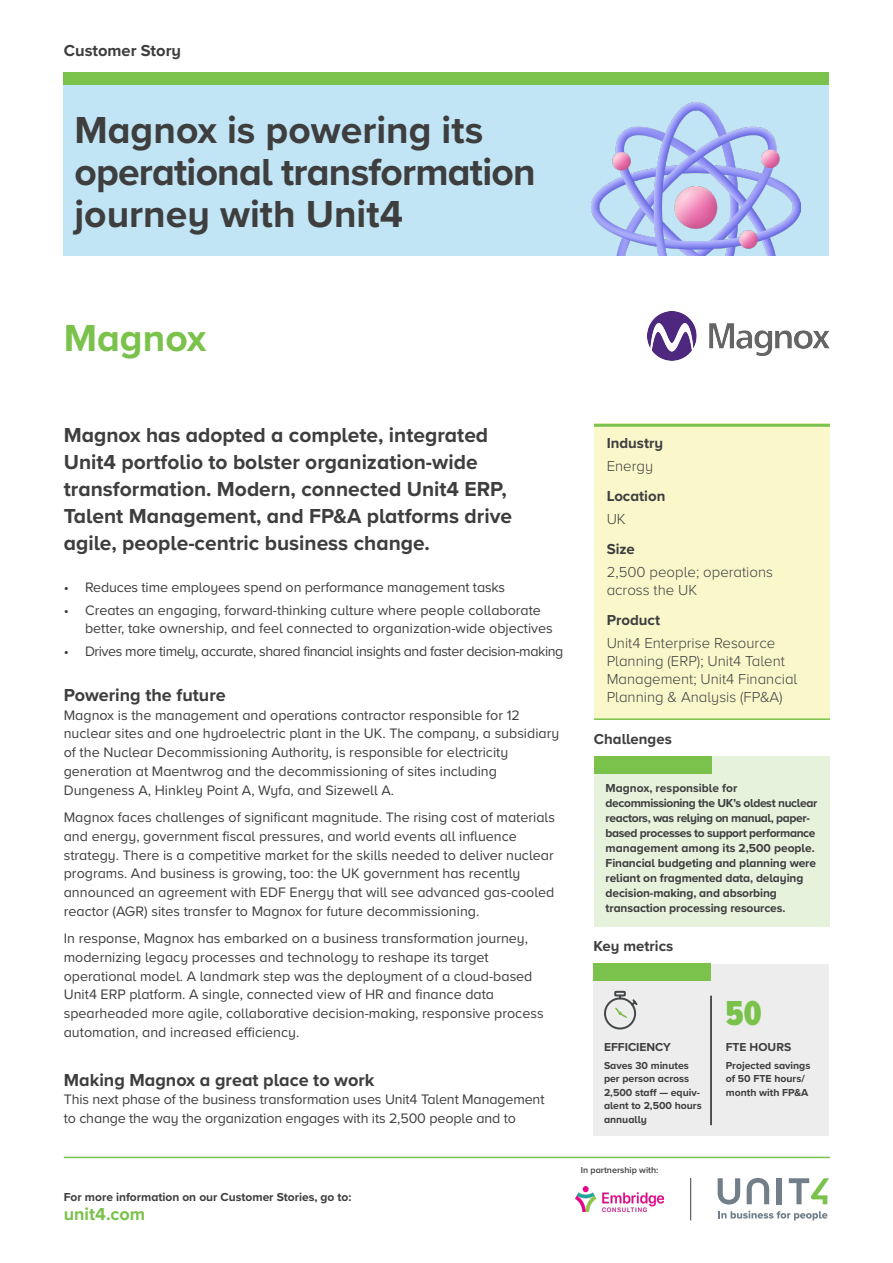
<style>
.page{position:relative;width:893px;height:1263px;background:#fff}
.page>*{position:absolute;margin:0;border:0;box-sizing:border-box;transform-origin:0 0}
.Main_title{font:700 39px/42px "Proxima Nova A";color:#3e3e3f}
.Company_name{font:700 39px "Proxima Nova A";color:#7ac24b}
.t1{font:900 36px "Proxima Nova A Ex Cn";color:#7ac24b}
.TXT_introduction{font:700 21px/27px "Proxima Nova A";color:#3e3e3f}
.Body_copy{font:700 18px "Proxima Nova A";color:#3e3e3f}
.t2{font:700 18px "Proxima Nova A";color:#7ac24b}
.t3{font:700 16.5px "Proxima Nova A";color:#3e3e3f}
.t4{font:300 15px/18px "Proxima Nova A";color:#3e3e3f}
.t5{font:700 15px "Proxima Nova A";color:#3e3e3f}
.Body_copy-2{font:14.25px/18.8px "Proxima Nova A";color:#3e3e3f}
.Tabbed_body_copy{font:14.25px/18.8px "Proxima Nova A";letter-spacing:-.01em;color:#3e3e3f}
.Tabbed_body_copy-2{font:14.25px "Proxima Nova A";letter-spacing:-.03em;color:#3e3e3f}
.Caption_text_Stats{font:700 12px/15px "Proxima Nova A";letter-spacing:-.01em;color:#3e3e3f}
.t6{font:700 10.5px/13.5px "Proxima Nova A";color:#3e3e3f}
.t7{font:600 9px "Proxima Nova A";color:#3e3e3f}
</style>
<div class="page">
<div style="left:64px;top:72px;width:765px;height:13px;background:#7ac24b"></div>
<hr style="left:64px;top:1157px;width:766px;height:1px;background:#7ac24b">
<svg style="left:718px;top:1211px;width:109px;height:9px"></svg>
<svg style="left:718px;top:1178px;width:22px;height:26px"></svg>
<svg style="left:747px;top:1178px;width:22px;height:26px"></svg>
<div style="left:777px;top:1178px;width:5px;height:26px;background:#727f8a"></div>
<svg style="left:789px;top:1178px;width:40px;height:26px"></svg>
<div style="left:64px;top:85px;width:765px;height:170px;background:#c2e5f5"></div>
<div style="left:593px;top:964px;width:236px;height:171px;background:#ededee"></div>
<div style="left:593px;top:964px;width:118px;height:17px;background:#7ac24b"></div>
<hr style="left:710px;top:996px;width:2px;height:129px;background:#231f20">
<div style="left:594px;top:424px;width:235px;height:296px;background:#faf8cb"></div>
<hr style="left:594px;top:424px;width:236px;height:3px;background:#7ac24b">
<hr style="left:594px;top:718px;width:236px;height:2px;background:#7ac24b">
<div style="left:594px;top:757px;width:235px;height:170px;background:#e7f2dd"></div>
<div style="left:594px;top:757px;width:117px;height:17px;background:#7ac24b"></div>
<img style="left:647px;top:311px;width:182px;height:49px">
<img style="left:591px;top:103px;width:209px;height:152px">
<hr style="left:690px;top:1178px;width:1px;height:42px;background:#3e3e3f">
<img style="left:575px;top:1187px;width:89px;height:24px">
<svg style="left:604px;top:990px;width:34px;height:40px"></svg>
<p class="t3" style="left:64px;top:38px;width:119px">Customer Story</p>
<p class="Main_title" style="left:74px;top:108px;width:463px">Magnox is powering its operational transformation journey with Unit4</p>
<p class="Company_name" style="left:64px;top:309px;width:144px">Magnox</p>
<p class="TXT_introduction" style="left:64px;top:421px;width:450px">Magnox has adopted a complete, integrated Unit4 portfolio to bolster organization-wide transformation. Modern, connected Unit4 ERP, Talent Management, and FP&amp;A platforms drive agile, people-centric business change.</p>
<p class="Tabbed_body_copy" style="left:64px;top:577px;width:443px">• Reduces time employees spend on performance management tasks</p>
<p class="Tabbed_body_copy" style="left:85px;top:600px;width:469px;text-indent:-21px">• Creates an engaging, forward-thinking culture where people collaborate better, take ownership, and feel connected to organization-wide objectives</p>
<p class="Tabbed_body_copy-2" style="left:64px;top:641px;width:501px">• Drives more timely, accurate, shared financial insights and faster decision-making</p>
<p class="Body_copy" style="left:64px;top:681px;width:163px">Powering the future</p>
<p class="Body_copy-2" style="left:64px;top:705px;width:497px">Magnox is the management and operations contractor responsible for 12 nuclear sites and one hydroelectric plant in the UK. The company, a subsidiary of the Nuclear Decommissioning Authority, is responsible for electricity generation at Maentwrog and the decommissioning of sites including Dungeness A, Hinkley Point A, Wyfa, and Sizewell A.</p>
<p class="Body_copy-2" style="left:64px;top:807px;width:493px">Magnox faces challenges of significant magnitude. The rising cost of materials and energy, government fiscal pressures, and world events all influence strategy. There is a competitive market for the skills needed to deliver nuclear programs. And business is growing, too: the UK government has recently announced an agreement with EDF Energy that will see advanced gas-cooled reactor (AGR) sites transfer to Magnox for future decommissioning.</p>
<p class="Body_copy-2" style="left:64px;top:928px;width:481px">In response, Magnox has embarked on a business transformation journey, modernizing legacy processes and technology to reshape its target operational model. A landmark step was the deployment of a cloud-based Unit4 ERP platform. A single, connected view of HR and finance data spearheaded more agile, collaborative decision-making, responsive process automation, and increased efficiency.</p>
<p class="Body_copy" style="left:64px;top:1066px;width:312px">Making Magnox a great place to work</p>
<p class="Body_copy-2" style="left:64px;top:1090px;width:482px">This next phase of the business transformation uses Unit4 Talent Management to change the way the organization engages with its 2,500 people and to</p>
<p class="Caption_text_Stats" style="left:64px;top:1189px;width:289px">For more information on our Customer Stories, go to:</p>
<p class="t2" style="left:64px;top:1201px;width:83px">unit4.com</p>
<p class="t5" style="left:607px;top:432px;width:58px">Industry</p>
<p class="t4" style="left:607px;top:456px;width:48px">Energy</p>
<p class="t5" style="left:607px;top:485px;width:60px">Location</p>
<p class="t4" style="left:607px;top:509px;width:21px">UK</p>
<p class="t5" style="left:607px;top:538px;width:30px">Size</p>
<p class="t4" style="left:607px;top:562px;width:168px">2,500 people; operations across the UK</p>
<p class="t5" style="left:607px;top:609px;width:55px">Product</p>
<p class="t4" style="left:607px;top:633px;width:192px">Unit4 Enterprise Resource<br>Planning (ERP); Unit4 Talent<br>Management; Unit4 Financial<br>Planning &amp; Analysis (FP&amp;A)</p>
<p class="t5" style="left:594px;top:728px;width:79px">Challenges</p>
<p class="Caption_text_Stats" style="left:606px;top:780px;width:213px">Magnox, responsible for decommissioning the UK’s oldest nuclear reactors, was relying on manual, paper&shy;based processes to support performance management among its 2,500 people.<br>Financial budgeting and planning were reliant on fragmented data, delaying decision-making, and absorbing transaction processing resources.</p>
<p class="t5" style="left:593px;top:935px;width:81px">Key metrics</p>
<p class="t1" style="left:726px;top:993px;width:37px">50</p>
<p class="Caption_text_Stats" style="left:604px;top:1039px;width:68px">EFFICIENCY</p>
<p class="Caption_text_Stats" style="left:726px;top:1039px;width:67px">FTE HOURS</p>
<p class="t6" style="left:604px;top:1058px;width:99px">Saves 30 minutes per person across<br>2,500 staff — equiv&shy;alent to 2,500 hours annually</p>
<p class="t6" style="left:726px;top:1058px;width:86px">Projected savings of 50 FTE hours/ month with FP&amp;A</p>
<p class="t7" style="left:581px;top:1164px;width:79px">In partnership with:</p>
</div>
